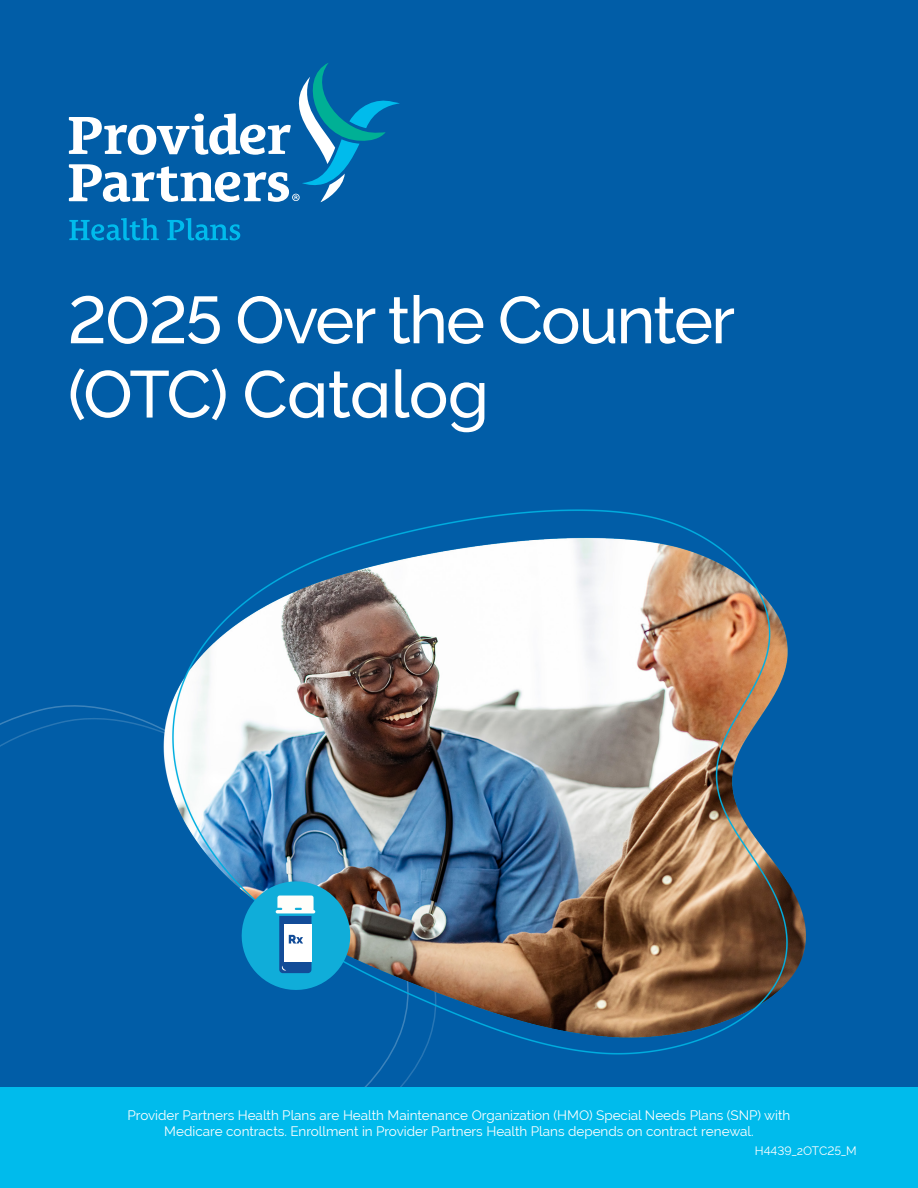
<style>
.page{position:relative;width:918px;height:1188px;background:#015da7}
.page>*{position:absolute;margin:0;border:0;box-sizing:border-box;transform-origin:0 0}
.t1{font:500 66.15px/74.2px "Raleway";letter-spacing:-.03em;color:#fff}
.t2{font:13.5px/16.5px "Raleway";color:#fff;text-align:center}
.t3{font:12px "Raleway";color:#fff}
</style>
<div class="page">
<svg style="left:0;top:705px;width:410px;height:383px"></svg>
<img style="left:130px;top:509px;width:676px;height:573px">
<svg style="left:236px;top:875px;width:120px;height:121px"></svg>
<svg style="left:69px;top:218px;width:90px;height:23px"></svg>
<svg style="left:167px;top:218px;width:73px;height:22px"></svg>
<svg style="left:69px;top:63px;width:331px;height:139px"></svg>
<div style="left:0;top:1088px;width:918px;height:100px;background:#00bbec"></div>
<p class="t1" style="left:68px;top:283px;width:669px">2025 Over the Counter (OTC) Catalog</p>
<p class="t2" style="left:128px;top:1107px;width:664px">Provider Partners Health Plans are Health Maintenance Organization (HMO) Special Needs Plans (SNP) with<br>Medicare contracts. Enrollment in Provider Partners Health Plans depends on contract renewal.</p>
<p class="t3" style="left:755px;top:1144px;width:103px">H4439_2OTC25_M</p>
</div>
